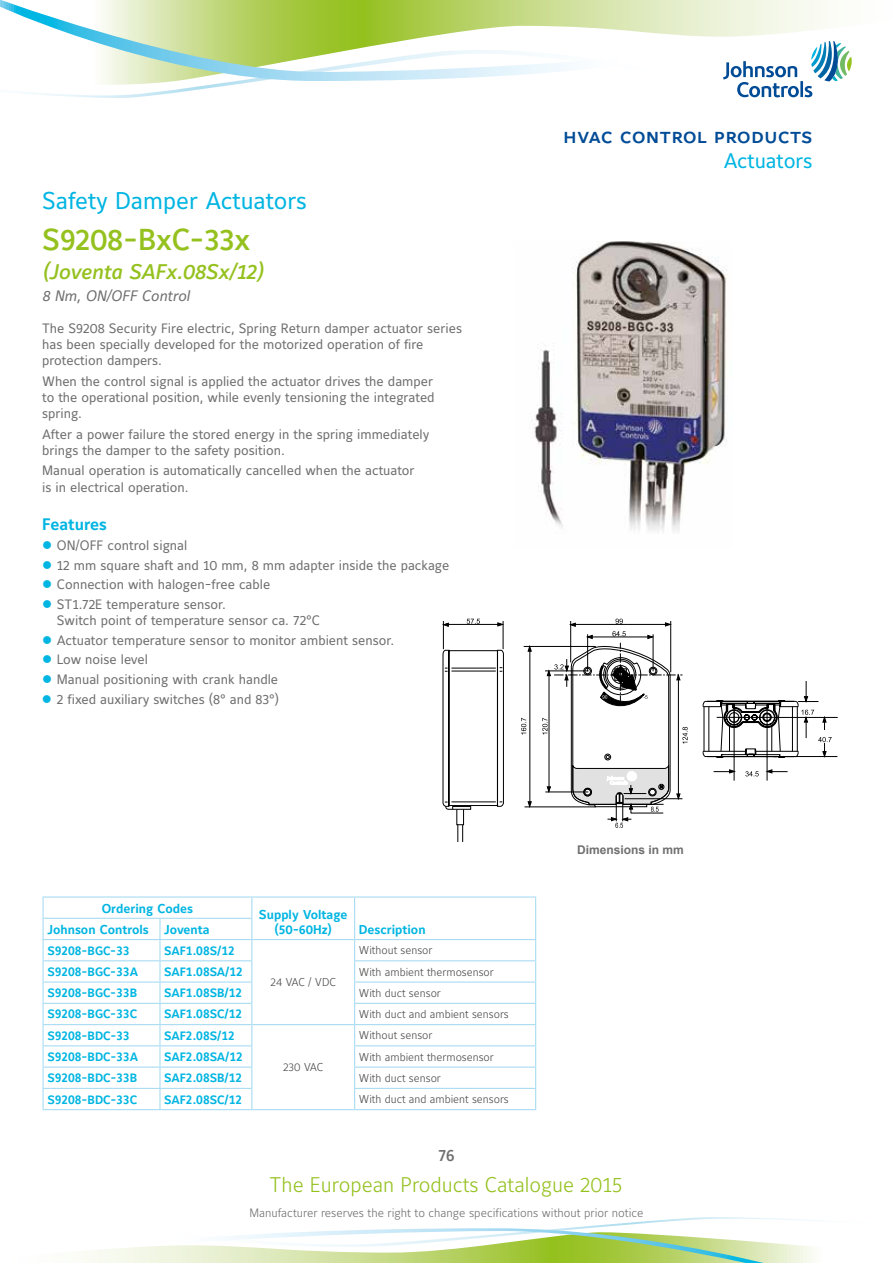
<style>
.page{position:relative;width:893px;height:1263px;background:#fff}
.page>*{position:absolute;margin:0;border:0;box-sizing:border-box;transform-origin:0 0}
.t1{font:30px "Maurea Medium Lf";color:#95c11f}
.t2{font:24px "Maurea Regular Lf";color:#00b5e2}
.t3{font:21px "Maurea Light Lf";color:#95c11f}
.t4{font:21px "Maurea Medium Italic Lf";color:#95c11f}
.t5{font:21px "Maurea JCI Medium Caps";color:#004b96}
.t6{font:21px "Maurea Regular Lf";color:#00b5e2}
.t7{font:16.5px "Maurea Bold Lf";color:#00b5e2}
.t8{font:16.5px "Maurea Medium Lf";color:#706f6f}
.t9{font:15px "Maurea Regular Italic Lf";color:#706f6f}
.t10{font:13.5px/19.6px "Maurea Regular Lf";color:#706f6f}
.t11{font:12.75px "Maurea Bold Lf";color:#00b5e2}
.t12{font:12px "Maurea Bold Tf";color:#00b5e2}
.t13{font:12px "Maurea Light Lf";color:#706f6f}
.t14{font:700 12px "Arial";color:#706f6f}
.t15{font:11.25px "Maurea Light Lf";color:#4a4a49}
</style>
<div class="page">
<svg style="left:738px;top:94px;width:75px;height:3px"></svg>
<svg style="left:702px;top:18px;width:150px;height:76px"></svg>
<svg style="left:24px;top:81px;width:234px;height:17px"></svg>
<svg style="left:0;top:0;width:702px;height:81px"></svg>
<svg style="left:85px;top:1217px;width:728px;height:46px"></svg>
<img style="left:532px;top:241px;width:196px;height:291px">
<svg style="left:443px;top:619px;width:395px;height:222px"></svg>
<hr style="left:43px;top:896px;width:117px;height:1px;background:#a9dcf3">
<hr style="left:160px;top:896px;width:92px;height:1px;background:#a9dcf3">
<hr style="left:252px;top:896px;width:103px;height:1px;background:#a9dcf3">
<hr style="left:355px;top:896px;width:181px;height:1px;background:#a9dcf3">
<hr style="left:43px;top:918px;width:117px;height:1px;background:#a9dcf3">
<hr style="left:160px;top:918px;width:92px;height:1px;background:#a9dcf3">
<hr style="left:159px;top:919px;width:2px;height:20px;background:#a9dcf3">
<hr style="left:354px;top:960px;width:182px;height:1px;background:#a9dcf3">
<hr style="left:354px;top:981px;width:182px;height:2px;background:#a9dcf3">
<hr style="left:354px;top:1003px;width:182px;height:1px;background:#a9dcf3">
<hr style="left:354px;top:1045px;width:182px;height:1px;background:#a9dcf3">
<hr style="left:354px;top:1066px;width:182px;height:2px;background:#a9dcf3">
<hr style="left:354px;top:1088px;width:182px;height:1px;background:#a9dcf3">
<hr style="left:159px;top:940px;width:2px;height:20px;background:#a9dcf3">
<hr style="left:43px;top:960px;width:117px;height:1px;background:#a9dcf3">
<hr style="left:160px;top:960px;width:91px;height:1px;background:#a9dcf3">
<hr style="left:159px;top:961px;width:2px;height:20px;background:#a9dcf3">
<hr style="left:43px;top:981px;width:117px;height:2px;background:#a9dcf3">
<hr style="left:160px;top:981px;width:91px;height:2px;background:#a9dcf3">
<hr style="left:159px;top:983px;width:2px;height:20px;background:#a9dcf3">
<hr style="left:43px;top:1003px;width:117px;height:1px;background:#a9dcf3">
<hr style="left:160px;top:1003px;width:91px;height:1px;background:#a9dcf3">
<hr style="left:159px;top:1004px;width:2px;height:20px;background:#a9dcf3">
<hr style="left:159px;top:1025px;width:2px;height:20px;background:#a9dcf3">
<hr style="left:43px;top:1045px;width:117px;height:1px;background:#a9dcf3">
<hr style="left:160px;top:1045px;width:91px;height:1px;background:#a9dcf3">
<hr style="left:159px;top:1046px;width:2px;height:20px;background:#a9dcf3">
<hr style="left:43px;top:1066px;width:117px;height:2px;background:#a9dcf3">
<hr style="left:160px;top:1066px;width:91px;height:2px;background:#a9dcf3">
<hr style="left:159px;top:1068px;width:2px;height:20px;background:#a9dcf3">
<hr style="left:43px;top:1088px;width:117px;height:1px;background:#a9dcf3">
<svg style="left:43px;top:897px;width:1px;height:212px"></svg>
<hr style="left:160px;top:1088px;width:91px;height:1px;background:#a9dcf3">
<hr style="left:159px;top:1089px;width:2px;height:20px;background:#a9dcf3">
<hr style="left:43px;top:1109px;width:117px;height:1px;background:#a9dcf3">
<hr style="left:160px;top:1109px;width:91px;height:1px;background:#a9dcf3">
<hr style="left:43px;top:939px;width:117px;height:1px;background:#a9dcf3">
<hr style="left:160px;top:939px;width:91px;height:1px;background:#a9dcf3">
<hr style="left:43px;top:1024px;width:117px;height:1px;background:#a9dcf3">
<hr style="left:160px;top:1024px;width:91px;height:1px;background:#a9dcf3">
<hr style="left:251px;top:939px;width:104px;height:1px;background:#a9dcf3">
<hr style="left:251px;top:1024px;width:104px;height:1px;background:#a9dcf3">
<svg style="left:251px;top:897px;width:1px;height:212px"></svg>
<hr style="left:251px;top:1109px;width:104px;height:1px;background:#a9dcf3">
<hr style="left:355px;top:1109px;width:181px;height:1px;background:#a9dcf3">
<hr style="left:355px;top:939px;width:181px;height:1px;background:#a9dcf3">
<hr style="left:355px;top:1024px;width:181px;height:1px;background:#a9dcf3">
<svg style="left:354px;top:897px;width:1px;height:212px"></svg>
<svg style="left:535px;top:897px;width:1px;height:212px"></svg>
<h2 class="t2" style="left:42px;top:187px;width:266px">Safety Damper Actuators</h2>
<h1 class="t1" style="left:42px;top:222px;width:210px">S9208-BxC-33x</h1>
<h3 class="t4" style="left:42px;top:260px;width:223px">(Joventa SAFx.08Sx/12)</h3>
<p class="t9" style="left:42px;top:288px;width:149px">8 Nm, ON/OFF Control</p>
<p class="t10" style="left:42px;top:321px;width:421px;line-height:16.2px">The S9208 Security Fire electric, Spring Return damper actuator series has been specially developed for the motorized operation of fire protection dampers.</p>
<p class="t10" style="left:42px;top:374px;width:394px;line-height:16.2px;text-align:justify">When the control signal is applied the actuator drives the damper to the operational position, while evenly tensioning the integrated spring.</p>
<p class="t10" style="left:42px;top:427px;width:389px;line-height:16.2px">After a power failure the stored energy in the spring immediately brings the damper to the safety position.</p>
<p class="t10" style="left:42px;top:463px;width:374px;line-height:16.2px">Manual operation is automatically cancelled when the actuator is in electrical operation.</p>
<p class="t7" style="left:42px;top:515px;width:66px">Features</p>
<p class="t10" style="left:57px;top:536px;width:394px">ON/OFF control signal<br>12 mm square shaft and 10 mm, 8 mm adapter inside the package Connection with halogen-free cable<br>ST1.72E temperature sensor.</p>
<p class="t10" style="left:57px;top:611px;width:339px">Switch point of temperature sensor ca. 72°C<br>Actuator temperature sensor to monitor ambient sensor.<br>Low noise level<br>Manual positioning with crank handle<br>2 fixed auxiliary switches (8° and 83°)</p>
<p class="t11" style="left:102px;top:901px;width:93px">Ordering Codes</p>
<p class="t11" style="left:259px;top:907px;width:90px">Supply Voltage</p>
<p class="t11" style="left:47px;top:922px;width:164px">Johnson Controls Joventa</p>
<p class="t11" style="left:274px;top:922px;width:59px">(50-60Hz)</p>
<p class="t11" style="left:359px;top:922px;width:68px">Description</p>
<p class="t12" style="left:47px;top:944px;width:84px">S9208-BGC-33</p>
<p class="t12" style="left:164px;top:944px;width:72px">SAF1.08S/12</p>
<p class="t15" style="left:270px;top:976px;width:67px">24 VAC / VDC</p>
<p class="t15" style="left:359px;top:944px;width:75px">Without sensor</p>
<p class="t12" style="left:47px;top:965px;width:92px">S9208-BGC-33A</p>
<p class="t12" style="left:164px;top:965px;width:80px">SAF1.08SA/12</p>
<p class="t15" style="left:359px;top:965px;width:136px">With ambient thermosensor</p>
<p class="t12" style="left:47px;top:986px;width:91px">S9208-BGC-33B</p>
<p class="t12" style="left:164px;top:986px;width:79px">SAF1.08SB/12</p>
<p class="t15" style="left:359px;top:987px;width:83px">With duct sensor</p>
<p class="t12" style="left:47px;top:1007px;width:91px">S9208-BGC-33C</p>
<p class="t12" style="left:164px;top:1007px;width:79px">SAF1.08SC/12</p>
<p class="t15" style="left:359px;top:1008px;width:151px">With duct and ambient sensors</p>
<p class="t12" style="left:47px;top:1029px;width:84px">S9208-BDC-33</p>
<p class="t12" style="left:164px;top:1029px;width:72px">SAF2.08S/12</p>
<p class="t15" style="left:283px;top:1061px;width:42px">230 VAC</p>
<p class="t15" style="left:359px;top:1029px;width:75px">Without sensor</p>
<p class="t12" style="left:47px;top:1050px;width:92px">S9208-BDC-33A</p>
<p class="t12" style="left:164px;top:1050px;width:80px">SAF2.08SA/12</p>
<p class="t15" style="left:359px;top:1050px;width:136px">With ambient thermosensor</p>
<p class="t12" style="left:47px;top:1071px;width:91px">S9208-BDC-33B</p>
<p class="t12" style="left:164px;top:1071px;width:79px">SAF2.08SB/12</p>
<p class="t15" style="left:359px;top:1072px;width:83px">With duct sensor</p>
<p class="t12" style="left:47px;top:1092px;width:92px">S9208-BDC-33C</p>
<p class="t12" style="left:164px;top:1092px;width:79px">SAF2.08SC/12</p>
<p class="t15" style="left:359px;top:1093px;width:151px">With duct and ambient sensors</p>
<p class="t8" style="left:438px;top:1146px;width:18px">76</p>
<h3 class="t5" style="left:563px;top:127px;width:251px">hvac control products</h3>
<h3 class="t6" style="left:724px;top:149px;width:91px">Actuators</h3>
<p class="t14" style="left:577px;top:841px;width:108px">Dimensions in mm</p>
<h3 class="t3" style="left:270px;top:1173px;width:354px">The European Products Catalogue 2015</h3>
<p class="t13" style="left:249px;top:1206px;width:396px">Manufacturer reserves the right to change specifications without prior notice</p>
</div>
